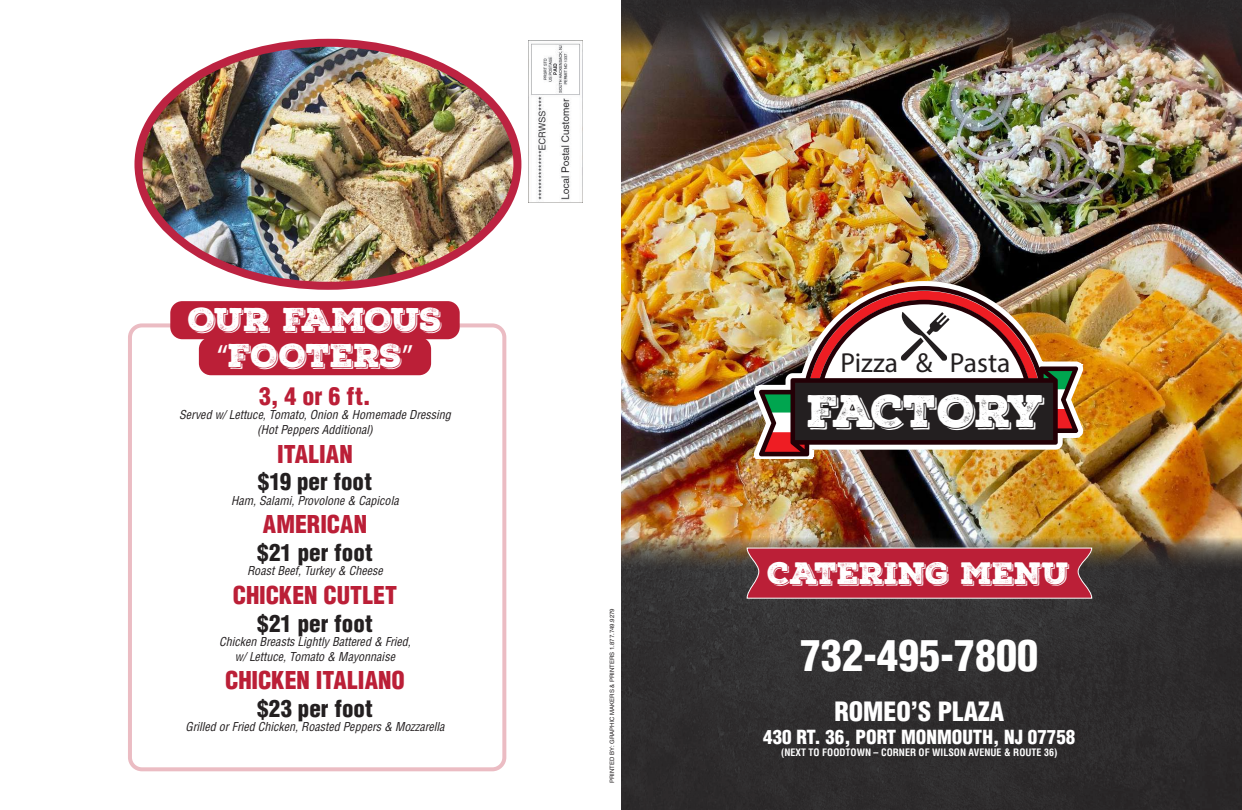
<style>
.page{position:relative;width:1242px;height:810px;background:#fff}
.page>*{position:absolute;margin:0;border:0;box-sizing:border-box;transform-origin:0 0}
.t1{font:44.2px "Nexa Rust Slab Black Shadow 01";letter-spacing:-.05em;color:#fff}
.t2{font:900 condensed 42px "Helvetica LT Std";color:#fff}
.t3{font:32px/36px "Nexa Rust Slab Black Shadow 01";letter-spacing:-.01em;color:#fff;text-align:center}
.t4{font:30px "Nexa Rust Slab Black Shadow 01";color:#fff}
.t5{font:27.6px "Myriad Pro";color:#231f20}
.t6{font:900 condensed 26px "Helvetica LT Std";color:#fff}
.t7{font:900 condensed 24px "Helvetica LT Std";color:#bb1f37}
.t8{font:900 condensed 23px "Helvetica LT Std";color:#231f20}
.t9{font:900 condensed 19px "Helvetica LT Std";color:#fff}
.t10{font:italic condensed 12px/14.4px "Helvetica LT Std";color:#231f20;text-align:center}
.t11{font:700 condensed 10px "Helvetica LT Std";color:#fff}
.t12{font:6px "Helvetica LT Std";color:#231f20}
.s1{font-family:"Myriad Pro"}
</style>
<div class="page">
<img style="left:621px;top:573px;width:621px;height:237px">
<img style="left:621px;top:0;width:621px;height:573px">
<img style="left:752px;top:280px;width:333px;height:178px">
<svg style="left:746px;top:547px;width:347px;height:52px;background:#b72a40"></svg>
<img style="left:138px;top:43px;width:379px;height:243px">
<div style="left:134px;top:39px;width:387px;height:251px;border:8px solid #bc2341;border-radius:50%"></div>
<div style="left:128px;top:323px;width:378px;height:448px;border:4px solid #ebbcc3;border-radius:12px"></div>
<div style="left:170px;top:301px;width:290px;height:38px;background:#bb1f37;border-radius:12px"></div>
<div style="left:199px;top:337px;width:232px;height:38px;background:#bb1f37;border-radius:12px"></div>
<img style="left:529px;top:40px;width:54px;height:162px">
<h3 class="t3" style="left:188px;top:303px;width:255px">OUR FAMOUS <span class="s1">“</span>FOOTERS<span class="s1">”</span></h3>
<h3 class="t7" style="left:259px;top:381px;width:113px">3, 4 or 6 ft.</h3>
<p class="t10" style="left:179px;top:408px;width:273px">Served w/ Lettuce, Tomato, Onion &amp; Homemade Dressing (Hot Peppers Additional)</p>
<h3 class="t7" style="left:277px;top:439px;width:77px">ITALIAN</h3>
<h3 class="t8" style="left:258px;top:467px;width:116px">$19 per foot</h3>
<p class="t10" style="left:231px;top:493px;width:169px">Ham, Salami, Provolone &amp; Capicola</p>
<h3 class="t7" style="left:263px;top:509px;width:106px">AMERICAN</h3>
<h3 class="t8" style="left:257px;top:538px;width:117px">$21 per foot</h3>
<p class="t10" style="left:247px;top:564px;width:137px">Roast Beef, Turkey &amp; Cheese</p>
<h3 class="t7" style="left:233px;top:580px;width:166px">CHICKEN CUTLET</h3>
<h3 class="t8" style="left:257px;top:609px;width:117px">$21 per foot</h3>
<p class="t10" style="left:219px;top:635px;width:193px">Chicken Breasts Lightly Battered &amp; Fried, w/ Lettuce, Tomato &amp; Mayonnaise</p>
<h3 class="t7" style="left:225px;top:665px;width:181px">CHICKEN ITALIANO</h3>
<h3 class="t8" style="left:257px;top:694px;width:117px">$23 per foot</h3>
<p class="t10" style="left:185px;top:720px;width:261px">Grilled or Fried Chicken, Roasted Peppers &amp; Mozzarella</p>
<p class="t12" style="left:608px;top:783px;width:176px;rotate:-90deg">PRINTED BY: GRAPHIC MAKERS &amp; PRINTERS 1.877.749.9279</p>
<h3 class="t5" style="left:841px;top:346px;width:171px">Pizza &amp; Pasta</h3>
<h1 class="t1" style="left:807px;top:381px;width:239px">FACTORY</h1>
<h3 class="t4" style="left:767px;top:553px;width:304px">CATERING MENU</h3>
<h2 class="t2" style="left:800px;top:629px;width:239px">732-495-7800</h2>
<h3 class="t6" style="left:834px;top:695px;width:171px">ROMEO’S PLAZA</h3>
<h3 class="t9" style="left:763px;top:725px;width:314px">430 RT. 36, PORT MONMOUTH, NJ 07758</h3>
<p class="t11" style="left:781px;top:746px;width:278px">(NEXT TO FOODTOWN – CORNER OF WILSON AVENUE &amp; ROUTE 36)</p>
</div>
